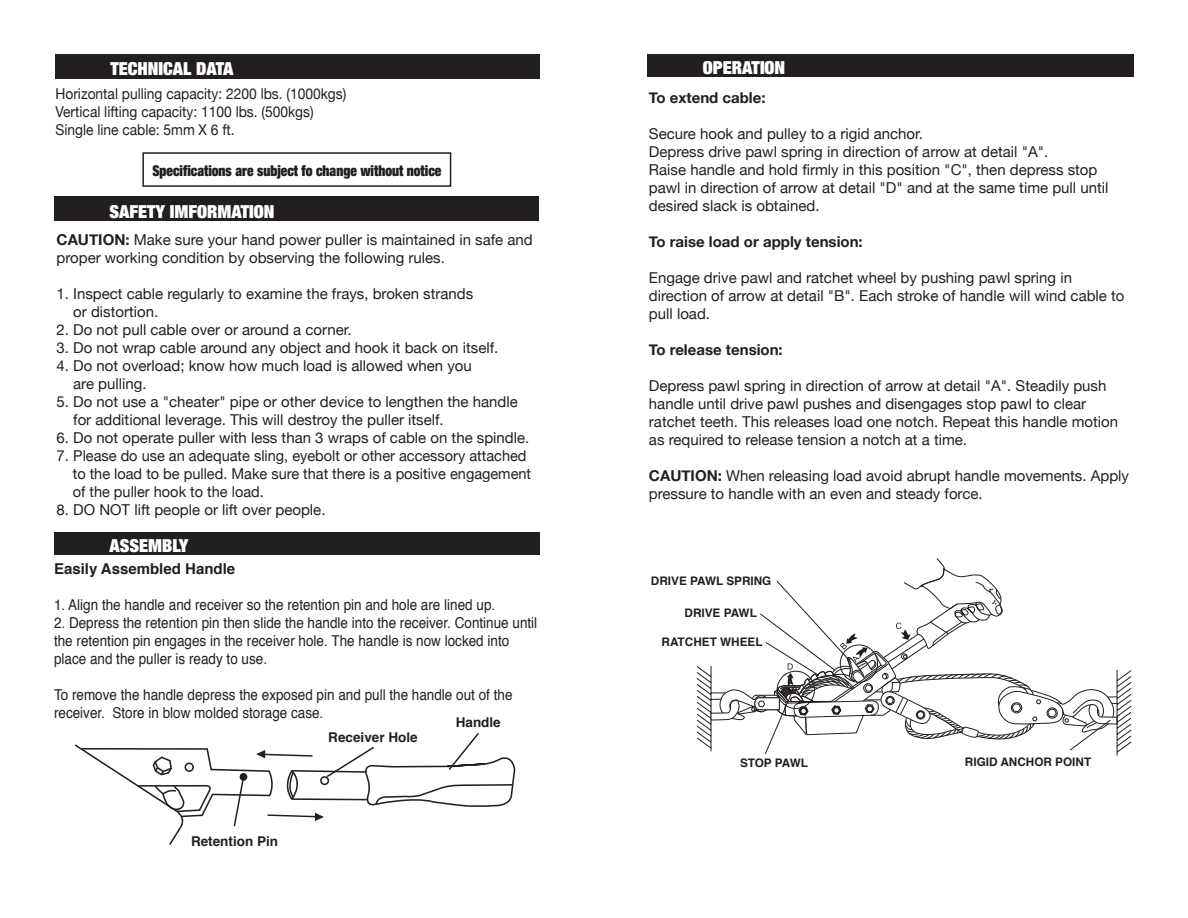
<style>
.page{position:relative;width:1188px;height:918px;background:#fff}
.page>*{position:absolute;margin:0;border:0;box-sizing:border-box;transform-origin:0 0}
.t1{font:900 expanded 18px "Helvetica Neue";color:#fff}
.t2{font:15px/18px "Helvetica Neue";color:#231f20}
.t3{font:15px/18px "Helvetica";color:#231f20;scale:.9 1}
.t4{font:15px "Helvetica Neue";color:#231f20;scale:.92 1}
.t5{font:700 15px "Helvetica Neue";color:#231f20}
.t6{font:900 expanded 15px "Helvetica Neue";color:#231f20;scale:.9 1}
.t7{font:700 15px "Helvetica";color:#231f20}
.t8{font:700 13.5px "Helvetica";color:#231f20}
.t9{font:700 11.7px "Helvetica";color:#231f20}
.s1{font-weight:700}
</style>
<div class="page">
<div style="left:55px;top:54px;width:485px;height:25px;background:#231f20"></div>
<div style="left:142px;top:152px;width:309px;height:35px;border:2px solid #231f20"></div>
<div style="left:647px;top:54px;width:487px;height:23px;background:#231f20"></div>
<div style="left:54px;top:196px;width:485px;height:25px;background:#231f20"></div>
<svg style="left:696px;top:558px;width:436px;height:198px"></svg>
<div style="left:54px;top:532px;width:486px;height:23px;background:#231f20"></div>
<svg style="left:74px;top:733px;width:442px;height:112px"></svg>
<p class="t1" style="left:111px;top:57px;width:125px">TECHNICAL DATA</p>
<p class="t4" style="left:56px;top:85px;width:318px">Horizontal pulling capacity: 2200 lbs. (1000kgs)</p>
<p class="t4" style="left:56px;top:103px;width:282px">Vertical lifting capacity: 1100 lbs. (500kgs)</p>
<p class="t4" style="left:56px;top:121px;width:196px">Single line cable: 5mm X 6 ft.</p>
<p class="t6" style="left:152px;top:161px;width:323px">Specifications are subject fo change without notice</p>
<p class="t1" style="left:110px;top:200px;width:167px">SAFETY IMFORMATION</p>
<p class="t2" style="left:57px;top:230px;width:478px"><span class="s1">CAUTION:</span> Make sure your hand power puller is maintained in safe and proper working condition by observing the following rules.</p>
<p class="t2" style="left:57px;top:284px;width:418px">1. Inspect cable regularly to examine the frays, broken strands</p>
<p class="t2" style="left:73px;top:302px;width:87px">or distortion.</p>
<p class="t2" style="left:57px;top:320px;width:297px">2. Do not pull cable over or around a corner.</p>
<p class="t2" style="left:57px;top:338px;width:443px">3. Do not wrap cable around any object and hook it back on itself.</p>
<p class="t2" style="left:57px;top:356px;width:417px">4. Do not overload; know how much load is allowed when you</p>
<p class="t2" style="left:73px;top:374px;width:75px">are pulling.</p>
<p class="t2" style="left:57px;top:392px;width:463px">5. Do not use a "cheater" pipe or other device to lengthen the handle</p>
<p class="t2" style="left:73px;top:410px;width:372px">for additional leverage. This will destroy the puller itself.</p>
<p class="t2" style="left:57px;top:428px;width:474px">6. Do not operate puller with less than 3 wraps of cable on the spindle.</p>
<p class="t2" style="left:57px;top:446px;width:471px">7. Please do use an adequate sling, eyebolt or other accessory attached</p>
<p class="t2" style="left:73px;top:464px;width:460px">to the load to be pulled. Make sure that there is a positive engagement</p>
<p class="t2" style="left:73px;top:482px;width:193px">of the puller hook to the load.</p>
<p class="t2" style="left:57px;top:500px;width:270px">8. DO NOT lift people or lift over people.</p>
<p class="t1" style="left:110px;top:534px;width:81px">ASSEMBLY</p>
<p class="t7" style="left:54px;top:557px;width:183px">Easily Assembled Handle</p>
<p class="t3" style="left:54px;top:596px;width:492px">1. Align the handle and receiver so the retention pin and hole are lined up.</p>
<p class="t3" style="left:54px;top:614px;width:538px">2. Depress the retention pin then slide the handle into the receiver. Continue until the retention pin engages in the receiver hole. The handle is now locked into place and the puller is ready to use.</p>
<p class="t3" style="left:54px;top:686px;width:511px">To remove the handle depress the exposed pin and pull the handle out of the receiver. Store in blow molded storage case.</p>
<p class="t8" style="left:456px;top:712px;width:47px">Handle</p>
<p class="t8" style="left:191px;top:830px;width:89px">Retention Pin</p>
<p class="t8" style="left:328px;top:727px;width:91px">Receiver Hole</p>
<p class="t1" style="left:703px;top:56px;width:84px">OPERATION</p>
<p class="t5" style="left:649px;top:88px;width:118px">To extend cable:</p>
<p class="t2" style="left:649px;top:125px;width:275px">Secure hook and pulley to a rigid anchor.</p>
<p class="t2" style="left:649px;top:143px;width:401px">Depress drive pawl spring in direction of arrow at detail "A".</p>
<p class="t2" style="left:649px;top:161px;width:461px">Raise handle and hold firmly in this position "C", then depress stop pawl in direction of arrow at detail "D" and at the same time pull until desired slack is obtained.</p>
<p class="t5" style="left:649px;top:232px;width:215px">To raise load or apply tension:</p>
<p class="t2" style="left:649px;top:269px;width:477px">Engage drive pawl and ratchet wheel by pushing pawl spring in direction of arrow at detail "B". Each stroke of handle will wind cable to pull load.</p>
<p class="t5" style="left:649px;top:340px;width:135px">To release tension:</p>
<p class="t2" style="left:649px;top:377px;width:471px">Depress pawl spring in direction of arrow at detail "A". Steadily push handle until drive pawl pushes and disengages stop pawl to clear ratchet teeth. This releases load one notch. Repeat this handle motion as required to release tension a notch at a time.</p>
<p class="t2" style="left:649px;top:467px;width:482px"><span class="s1">CAUTION:</span> When releasing load avoid abrupt handle movements. Apply pressure to handle with an even and steady force.</p>
<p class="t9" style="left:651px;top:571px;width:122px">DRIVE PAWL SPRING</p>
<p class="t9" style="left:685px;top:604px;width:74px">DRIVE PAWL</p>
<p class="t9" style="left:662px;top:632px;width:103px">RATCHET WHEEL</p>
<p class="t9" style="left:740px;top:753px;width:69px">STOP PAWL</p>
<p class="t9" style="left:965px;top:753px;width:128px">RIGID ANCHOR POINT</p>
</div>
